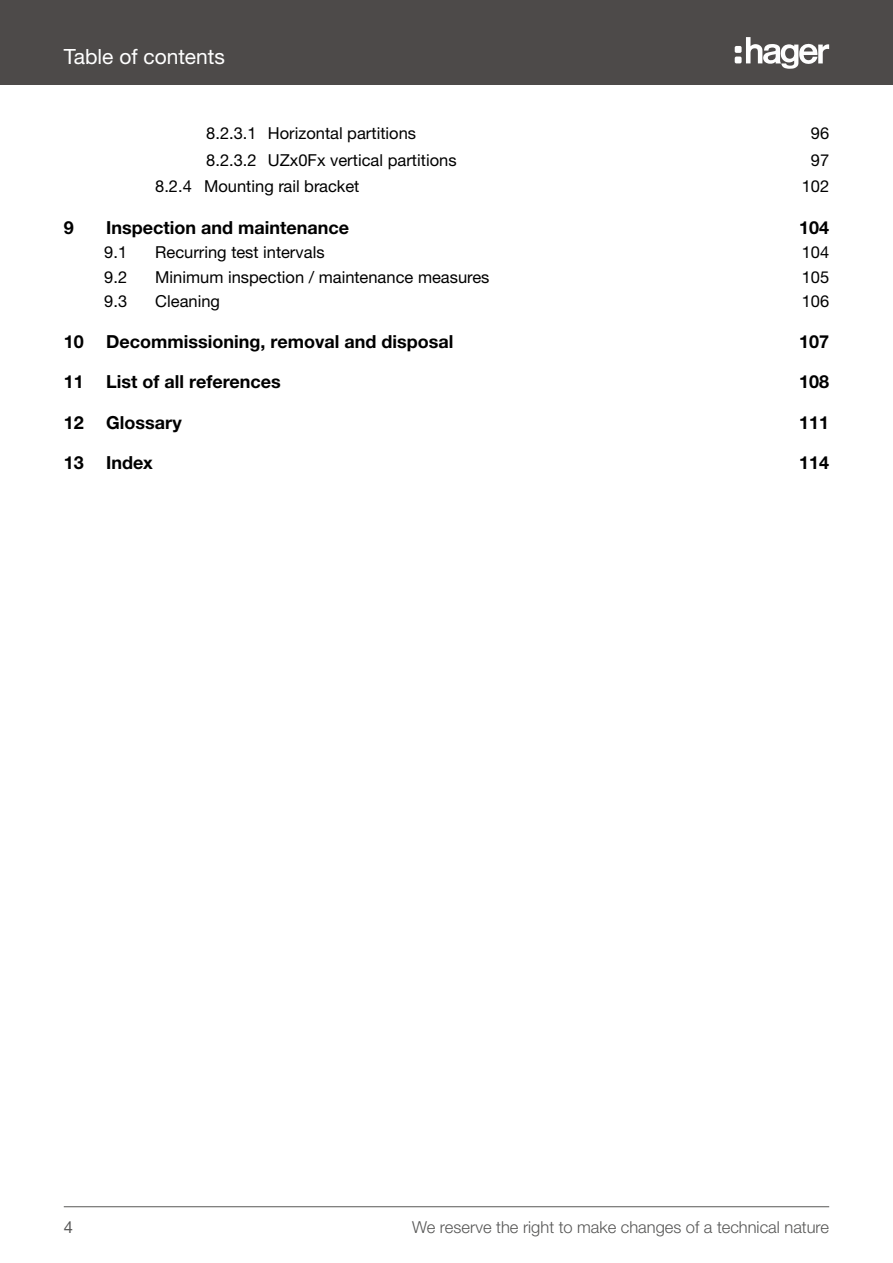
<style>
.page{position:relative;width:893px;height:1263px;background:#fff}
.page>*{position:absolute;margin:0;border:0;box-sizing:border-box;transform-origin:0 0}
.t1{font:21px "Helvetica Neue LTW1 G";color:#fff}
.t2{font:700 18px "Helvetica Neue LTW1 G";color:#000}
.t3{font:16.5px "Helvetica Neue LTW1 G";color:#000}
.t4{font:300 16.5px "Helvetica Neue LTW1 G";color:#575756}
.t5{font:16.5px "Helvetica Neue LTW1 G";color:#575756}
</style>
<div class="page">
<div style="left:0;top:0;width:892px;height:85px;background:#4d4a49"></div>
<svg style="left:746px;top:37px;width:83px;height:32px"></svg>
<div style="left:735px;top:46px;width:7px;height:7px;background:#fefefe;border-radius:2px"></div>
<div style="left:735px;top:57px;width:7px;height:6px;background:#fefefe;border-radius:2px"></div>
<hr style="left:891px;top:0;width:2px;height:85px;background:#4d4a49">
<hr style="left:64px;top:1206px;width:765px;height:1px;background:#575756">
<p class="t1" style="left:64px;top:44px;width:163px">Table of contents</p>
<p class="t3" style="left:206px;top:123px;width:211px">8.2.3.1 Horizontal partitions</p>
<p class="t3" style="left:811px;top:123px;width:20px">96</p>
<p class="t3" style="left:206px;top:149px;width:252px">8.2.3.2 UZx0Fx vertical partitions</p>
<p class="t3" style="left:811px;top:149px;width:20px">97</p>
<p class="t3" style="left:155px;top:176px;width:206px">8.2.4 Mounting rail bracket</p>
<p class="t3" style="left:802px;top:176px;width:29px">102</p>
<p class="t2" style="left:64px;top:217px;width:12px">9</p>
<p class="t2" style="left:106px;top:217px;width:244px">Inspection and maintenance</p>
<p class="t2" style="left:799px;top:217px;width:32px">104</p>
<p class="t3" style="left:104px;top:242px;width:24px">9.1</p>
<p class="t3" style="left:155px;top:242px;width:171px">Recurring test intervals</p>
<p class="t3" style="left:802px;top:242px;width:29px">104</p>
<p class="t3" style="left:104px;top:267px;width:24px">9.2</p>
<p class="t3" style="left:155px;top:267px;width:336px">Minimum inspection / maintenance measures</p>
<p class="t3" style="left:802px;top:267px;width:29px">105</p>
<p class="t3" style="left:104px;top:291px;width:24px">9.3</p>
<p class="t3" style="left:155px;top:291px;width:66px">Cleaning</p>
<p class="t3" style="left:802px;top:291px;width:29px">106</p>
<p class="t2" style="left:64px;top:330px;width:22px">10</p>
<p class="t2" style="left:106px;top:330px;width:349px">Decommissioning, removal and disposal</p>
<p class="t2" style="left:799px;top:330px;width:32px">107</p>
<p class="t2" style="left:64px;top:370px;width:22px">11</p>
<p class="t2" style="left:106px;top:370px;width:176px">List of all references</p>
<p class="t2" style="left:799px;top:370px;width:32px">108</p>
<p class="t2" style="left:64px;top:411px;width:22px">12</p>
<p class="t2" style="left:106px;top:411px;width:77px">Glossary</p>
<p class="t2" style="left:799px;top:411px;width:32px">111</p>
<p class="t2" style="left:64px;top:451px;width:22px">13</p>
<p class="t2" style="left:106px;top:451px;width:48px">Index</p>
<p class="t2" style="left:799px;top:451px;width:32px">114</p>
<p class="t5" style="left:64px;top:1217px;width:11px">4</p>
<p class="t4" style="left:412px;top:1217px;width:418px">We reserve the right to make changes of a technical nature</p>
</div>
